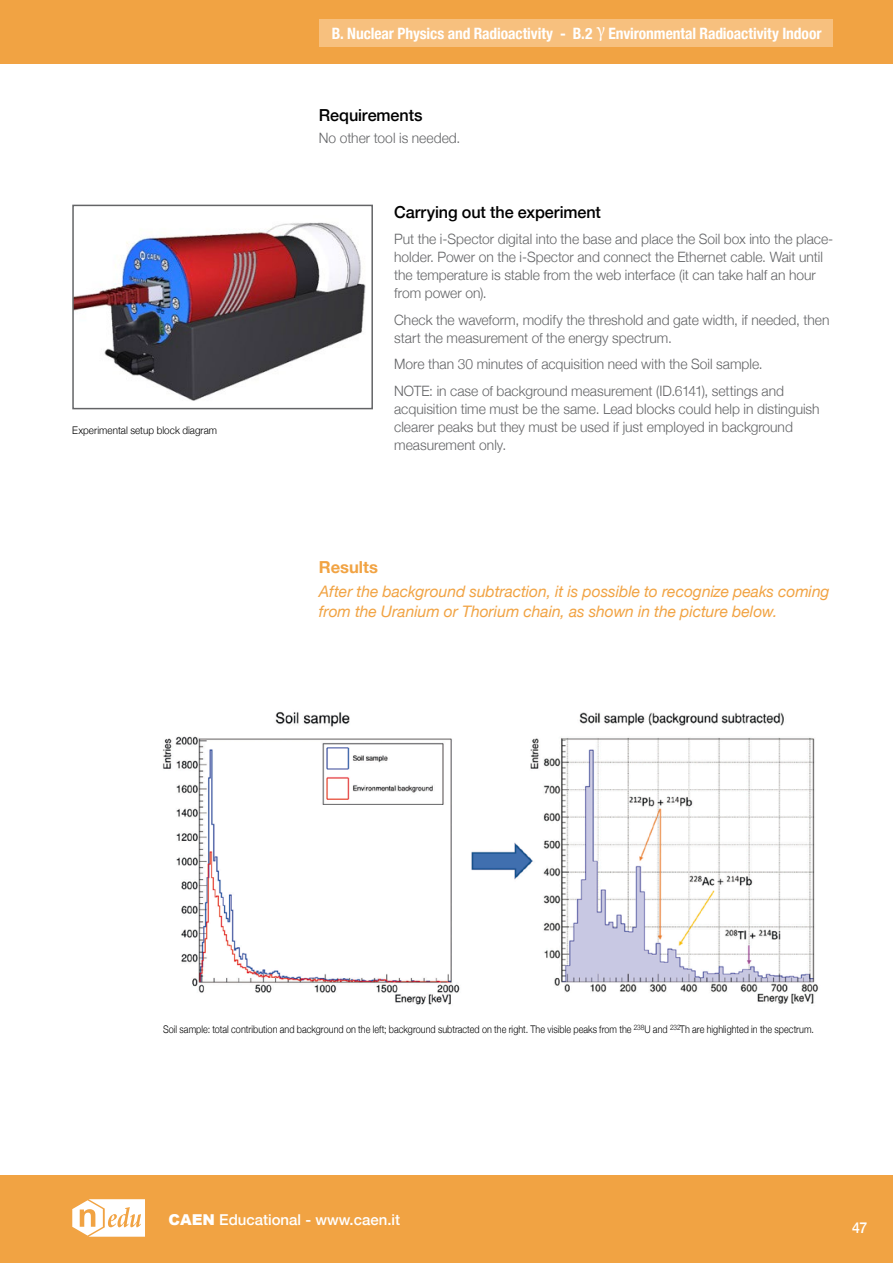
<style>
.page{position:relative;width:893px;height:1263px;background:#fff}
.page>*{position:absolute;margin:0;border:0;box-sizing:border-box;transform-origin:0 0}
.t1{font:500 16.5px "Helvetica Neue";letter-spacing:-.005em;color:#000}
.t2{font:700 16.5px "Helvetica Neue";color:#f1a343}
.t3{font:italic 15.9px/19.5px "Helvetica Neue";letter-spacing:-.005em;color:#f1a343}
.t4{font:700 condensed 15.6px "Helvetica Neue";letter-spacing:-.005em;color:#fff}
.t5{font:500 15px "Helvetica Neue";color:#fff}
.t6{font:500 15px "Helvetica Neue";color:#fff;scale:.94 1}
.t7{font:300 14.25px/18px "Helvetica Neue";color:#636466}
.t8{font:300 10.5px "Helvetica Neue";letter-spacing:.005em;color:#000;scale:.86 1}
.t9{font:300 10.5px "Helvetica Neue";letter-spacing:.005em;color:#000;scale:.94 1}
.s1{font-family:"Arial";font-weight:900}
</style>
<div class="page">
<div style="left:0;top:0;width:893px;height:64px;background:#f1a343"></div>
<div style="left:319px;top:20px;width:513px;height:27px;background:#f7c07e"></div>
<div style="left:0;top:1175px;width:893px;height:88px;background:#f1a343"></div>
<svg style="left:72px;top:1199px;width:73px;height:38px"></svg>
<img style="left:163px;top:711px;width:656px;height:294px">
<img style="left:72px;top:204px;width:301px;height:206px">
<p class="t9" style="left:72px;top:423px;width:156px">Experimental setup block diagram</p>
<p class="t4" style="left:332px;top:24px;width:491px">B. Nuclear Physics and Radioactivity - B.2 <sup>γ</sup> Environmental Radioactivity Indoor</p>
<p class="t1" style="left:319px;top:105px;width:105px">Requirements</p>
<p class="t7" style="left:319px;top:129px;width:143px">No other tool is needed.</p>
<p class="t1" style="left:394px;top:201px;width:208px">Carrying out the experiment</p>
<p class="t7" style="left:394px;top:230px;width:441px">Put the i-Spector digital into the base and place the Soil box into the place&shy;holder. Power on the i-Spector and connect the Ethernet cable. Wait until the temperature is stable from the web interface (it can take half an hour from power on).</p>
<p class="t7" style="left:394px;top:310px;width:437px">Check the waveform, modify the threshold and gate width, if needed, then start the measurement of the energy spectrum.</p>
<p class="t7" style="left:394px;top:350px;width:391px;line-height:26.5px">More than 30 minutes of acquisition need with the Soil sample.<br>NOTE: in case of background measurement (ID.6141), settings and</p>
<p class="t7" style="left:394px;top:399px;width:427px">acquisition time must be the same. Lead blocks could help in distinguish clearer peaks but they must be used if just employed in background measurement only.</p>
<p class="t2" style="left:319px;top:557px;width:61px">Results</p>
<p class="t3" style="left:319px;top:581px;width:512px">After the background subtraction, it is possible to recognize peaks coming from the Uranium or Thorium chain, as shown in the picture below.</p>
<p class="t8" style="left:163px;top:1023px;width:758px">Soil sample: total contribution and background on the left; background subtracted on the right. The visible peaks from the <sup>238</sup>U and <sup>232</sup>Th are highlighted in the spectrum.</p>
<p class="t5" style="left:168px;top:1210px;width:233px"><span class="s1">CAEN</span> Educational - www.caen.it</p>
<p class="t6" style="left:852px;top:1218px;width:18px">47</p>
</div>
